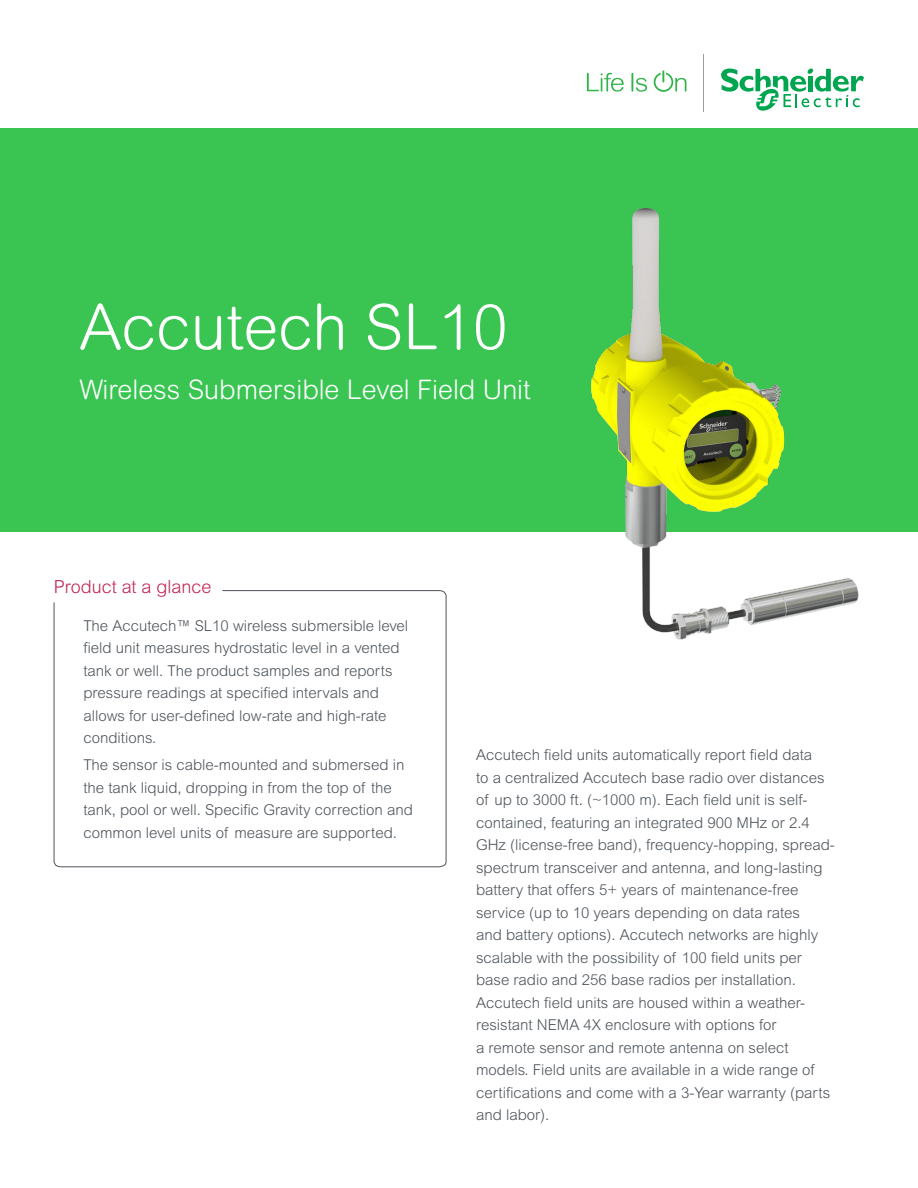
<style>
.page{position:relative;width:918px;height:1188px;background:#fff}
.page>*{position:absolute;margin:0;border:0;box-sizing:border-box;transform-origin:0 0}
.Title_Style_01{font:300 63px "Arial Rounded MT Std";color:#fff}
.Subhead_Style_01{font:300 27px "Arial Rounded MT Std";color:#fff}
.Product_at_a_glance{font:300 18px "Arial MT Std";color:#bf2454}
.Box_Style{font:300 15px/22.5px "Arial MT Std";color:#4d545a}
</style>
<div class="page">
<div style="left:0;top:128px;width:918px;height:404px;background:#3ac552"></div>
<svg style="left:587px;top:73px;width:37px;height:19px"></svg>
<svg style="left:631px;top:73px;width:16px;height:19px"></svg>
<svg style="left:654px;top:71px;width:32px;height:21px"></svg>
<svg style="left:721px;top:68px;width:143px;height:43px"></svg>
<hr style="left:703px;top:54px;width:1px;height:57px;background:#959ea4">
<svg style="left:53px;top:590px;width:394px;height:278px"></svg>
<img style="left:591px;top:208px;width:268px;height:432px">
<p class="Title_Style_01" style="left:80px;top:291px;width:430px">Accutech SL10</p>
<p class="Subhead_Style_01" style="left:80px;top:374px;width:453px">Wireless Submersible Level Field Unit</p>
<p class="Product_at_a_glance" style="left:54px;top:576px;width:159px">Product at a glance</p>
<p class="Box_Style" style="left:83px;top:614px;width:326px">The Accutech™ SL10 wireless submersible level field unit measures hydrostatic level in a vented tank or well. The product samples and reports pressure readings at specified intervals and allows for user-defined low-rate and high-rate conditions.</p>
<p class="Box_Style" style="left:83px;top:754px;width:331px">The sensor is cable-mounted and submersed in the tank liquid, dropping in from the top of the tank, pool or well. Specific Gravity correction and common level units of measure are supported.</p>
<p class="Box_Style" style="left:476px;top:744px;width:360px">Accutech field units automatically report field data<br>to a centralized Accutech base radio over distances of up to 3000 ft. (~1000 m). Each field unit is self&shy;contained, featuring an integrated 900 MHz or 2.4<br>GHz (license-free band), frequency-hopping, spread&shy;spectrum transceiver and antenna, and long-lasting battery that offers 5+ years of maintenance-free service (up to 10 years depending on data rates<br>and battery options). Accutech networks are highly scalable with the possibility of 100 field units per base radio and 256 base radios per installation.<br>Accutech field units are housed within a weather&shy;resistant NEMA 4X enclosure with options for<br>a remote sensor and remote antenna on select models. Field units are available in a wide range of certifications and come with a 3-Year warranty (parts and labor).</p>
</div>
